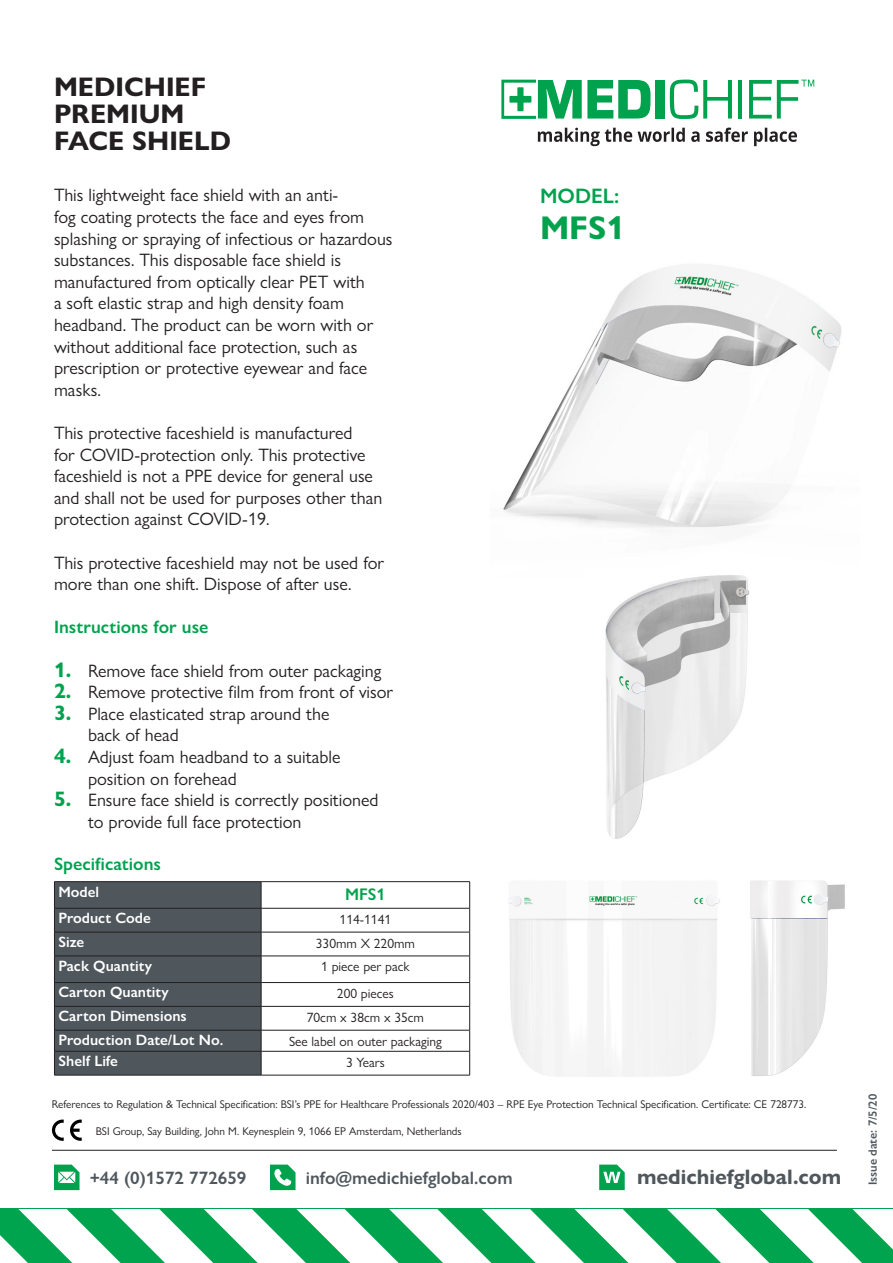
<style>
.page{position:relative;width:893px;height:1263px;background:#fff}
.page>*{position:absolute;margin:0;border:0;box-sizing:border-box;transform-origin:0 0}
.t1{font:700 33px "Gill Sans Nova";color:#00a24e}
.t2{font:700 27px/27px "Gill Sans Nova";color:#231f20}
.t3{font:700 21px "Gill Sans Nova";color:#4f575d}
.t4{font:600 21px "Gill Sans Nova";color:#00a24e}
.t5{font:18px/21.6px "Gill Sans Nova";color:#231f20}
.t6{font:600 18px "Gill Sans Nova";color:#4f575d}
.t7{font:600 18px "Gill Sans Nova";color:#00a24e}
.t8{font:600 16.8px "Gill Sans Nova";color:#00a24e}
.t9{font:600 15px "Gill Sans Nova";color:#fff}
.t10{font:13.5px "Gill Sans Nova";color:#231f20}
.t11{font:600 12px "Gill Sans Nova";color:#4f575d}
.t12{font:11.25px "Gill Sans Nova";color:#231f20}
.s1{font-weight:700;font-size:21px;color:#00a24e}
</style>
<div class="page">
<svg style="left:0;top:1209px;width:893px;height:54px"></svg>
<svg style="left:54px;top:1164px;width:26px;height:26px"></svg>
<svg style="left:270px;top:1164px;width:26px;height:26px"></svg>
<svg style="left:599px;top:1164px;width:26px;height:26px"></svg>
<div style="left:655px;top:80px;width:10px;height:39px;background:#00a24e"></div>
<svg style="left:670px;top:80px;width:62px;height:39px"></svg>
<hr style="left:738px;top:80px;width:4px;height:39px;background:#00a24e">
<svg style="left:501px;top:80px;width:149px;height:39px"></svg>
<svg style="left:749px;top:80px;width:65px;height:39px"></svg>
<svg style="left:538px;top:128px;width:259px;height:18px"></svg>
<img style="left:503px;top:264px;width:339px;height:264px">
<img style="left:508px;top:895px;width:212px;height:182px">
<img style="left:750px;top:880px;width:95px;height:196px">
<img style="left:605px;top:575px;width:145px;height:264px">
<hr style="left:54px;top:881px;width:207px;height:1px;background:#231f20">
<hr style="left:261px;top:881px;width:209px;height:1px;background:#231f20">
<hr style="left:261px;top:908px;width:209px;height:1px;background:#231f20">
<hr style="left:261px;top:932px;width:209px;height:1px;background:#231f20">
<hr style="left:261px;top:982px;width:209px;height:1px;background:#231f20">
<svg style="left:469px;top:882px;width:1px;height:193px"></svg>
<hr style="left:261px;top:956px;width:209px;height:1px;background:#231f20">
<hr style="left:261px;top:1006px;width:209px;height:1px;background:#231f20">
<hr style="left:261px;top:1030px;width:209px;height:1px;background:#231f20">
<hr style="left:261px;top:1051px;width:209px;height:1px;background:#231f20">
<hr style="left:261px;top:1075px;width:209px;height:1px;background:#231f20">
<svg style="left:54px;top:882px;width:208px;height:193px;background:#4c5459"></svg>
<hr style="left:54px;top:1075px;width:207px;height:1px;background:#231f20">
<hr style="left:52px;top:1150px;width:785px;height:1px;background:#231f20">
<svg style="left:70px;top:1119px;width:12px;height:22px"></svg>
<svg style="left:52px;top:1119px;width:12px;height:22px"></svg>
<p class="t2" style="left:54px;top:73px;width:179px">MEDICHIEF<br>PREMIUM<br>FACE SHIELD</p>
<p class="t5" style="left:54px;top:184px;width:340px">This lightweight face shield with an anti-<br>fog coating protects the face and eyes from splashing or spraying of infectious or hazardous substances. This disposable face shield is manufactured from optically clear PET with<br>a soft elastic strap and high density foam headband. The product can be worn with or without additional face protection, such as prescription or protective eyewear and face masks.</p>
<p class="t5" style="left:54px;top:422px;width:330px">This protective faceshield is manufactured<br>for COVID-protection only. This protective faceshield is not a PPE device for general use and shall not be used for purposes other than protection against COVID-19.</p>
<p class="t5" style="left:54px;top:551px;width:332px">This protective faceshield may not be used for more than one shift. Dispose of after use.</p>
<p class="t7" style="left:54px;top:616px;width:156px">Instructions for use</p>
<p class="t5" style="left:54px;top:659px;width:329px"><span class="s1">1.</span> Remove face shield from outer packaging</p>
<p class="t5" style="left:54px;top:681px;width:341px"><span class="s1">2.</span> Remove protective film from front of visor</p>
<p class="t5" style="left:88px;top:703px;width:243px;text-indent:-34px"><span class="s1">3.</span> Place elasticated strap around the back of head</p>
<p class="t5" style="left:88px;top:746px;width:254px;text-indent:-34px"><span class="s1">4.</span> Adjust foam headband to a suitable position on forehead</p>
<p class="t5" style="left:88px;top:789px;width:292px;text-indent:-34px"><span class="s1">5.</span> Ensure face shield is correctly positioned to provide full face protection</p>
<p class="t4" style="left:540px;top:183px;width:81px">MODEL:</p>
<p class="t1" style="left:540px;top:207px;width:87px">MFS1</p>
<p class="t7" style="left:54px;top:853px;width:109px">Specifications</p>
<p class="t9" style="left:58px;top:882px;width:42px">Model</p>
<p class="t8" style="left:345px;top:883px;width:42px">MFS1</p>
<p class="t9" style="left:58px;top:909px;width:94px">Product Code</p>
<p class="t10" style="left:340px;top:911px;width:53px">114-1141</p>
<p class="t9" style="left:58px;top:933px;width:27px">Size</p>
<p class="t10" style="left:316px;top:935px;width:101px">330mm X 220mm</p>
<p class="t9" style="left:58px;top:956px;width:95px">Pack Quantity</p>
<p class="t10" style="left:321px;top:958px;width:90px">1 piece per pack</p>
<p class="t9" style="left:58px;top:983px;width:112px">Carton Quantity</p>
<p class="t10" style="left:337px;top:985px;width:58px">200 pieces</p>
<p class="t9" style="left:58px;top:1007px;width:130px">Carton Dimensions</p>
<p class="t10" style="left:307px;top:1009px;width:119px">70cm x 38cm x 35cm</p>
<p class="t9" style="left:58px;top:1031px;width:166px">Production Date/Lot No.</p>
<p class="t10" style="left:289px;top:1033px;width:154px">See label on outer packaging</p>
<p class="t9" style="left:58px;top:1052px;width:61px">Shelf Life</p>
<p class="t10" style="left:346px;top:1054px;width:40px">3 Years</p>
<p class="t12" style="left:52px;top:1097px;width:756px">References to Regulation &amp; Technical Specification: BSI’s PPE for Healthcare Professionals 2020/403 – RPE Eye Protection Technical Specification. Certificate: CE 728773.</p>
<p class="t12" style="left:96px;top:1124px;width:367px">BSI Group, Say Building, John M. Keynesplein 9, 1066 EP Amsterdam, Netherlands</p>
<p class="t6" style="left:90px;top:1166px;width:158px">+44 (0)1572 772659</p>
<p class="t6" style="left:306px;top:1166px;width:208px">info@medichiefglobal.com</p>
<p class="t3" style="left:637px;top:1164px;width:206px">medichiefglobal.com</p>
<p class="t11" style="left:865px;top:1185px;width:93px;rotate:-90deg">Issue date: 7/5/20</p>
</div>
